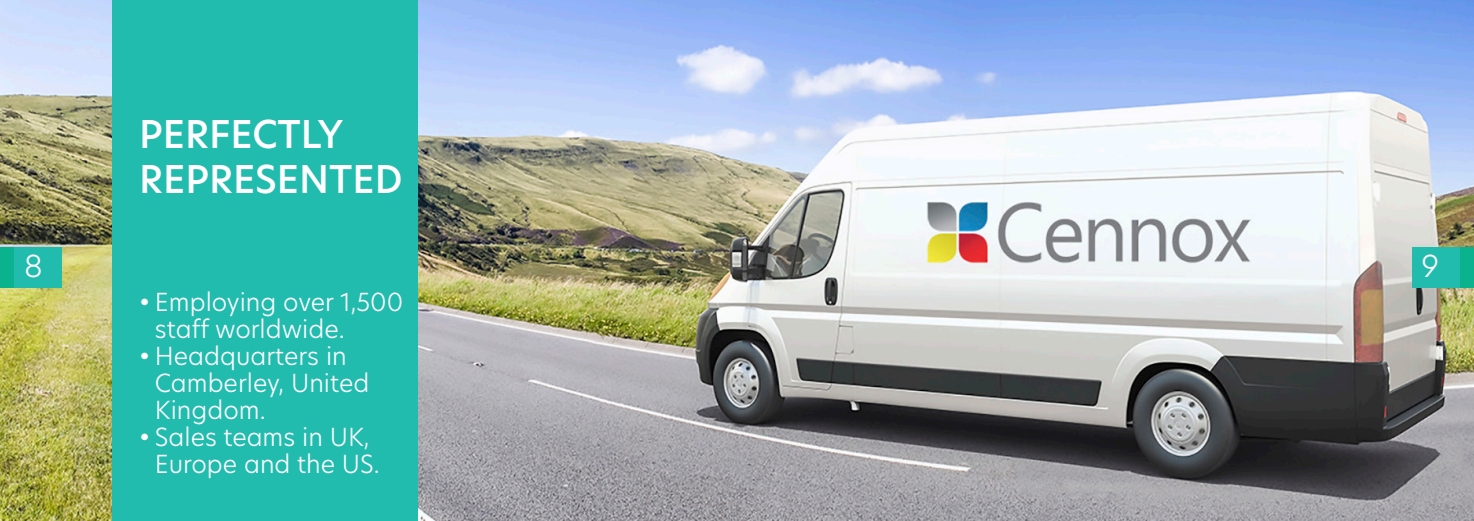
<style>
.page{position:relative;width:1474px;height:521px;background:#fff}
.page>*{position:absolute;margin:0;border:0;box-sizing:border-box;transform-origin:0 0}
.t1{font:500 37.62px/45.1px "Hero New";color:#fff}
.t2{font:300 29.75px "Hero New";color:#fff}
.t3{font:300 24.5px/27.1px "Hero New";color:#fff}
</style>
<div class="page">
<img style="left:0;top:0;width:1473px;height:521px">
<div style="left:112px;top:0;width:306px;height:521px;background:#22bcaf"></div>
<div style="left:0;top:247px;width:61px;height:40px;background:#22bcaf"></div>
<div style="left:0;top:247px;width:13px;height:40px;background:#0ab38d"></div>
<div style="left:1412px;top:247px;width:61px;height:40px;background:#22bcaf"></div>
<div style="left:1460px;top:247px;width:13px;height:40px;background:#0ab38d"></div>
<p class="t1" style="left:139px;top:111px;width:265px">PERFECTLY<br>REPRESENTED</p>
<p class="t2" style="left:24px;top:246px;width:20px">8</p>
<p class="t2" style="left:1421px;top:246px;width:19px">9</p>
<p class="t3" style="left:155px;top:287px;width:250px;text-indent:-16px">• Employing over 1,500 staff worldwide.</p>
<p class="t3" style="left:155px;top:342px;width:216px;text-indent:-16px">• Headquarters in<br>Camberley, United<br>Kingdom.</p>
<p class="t3" style="left:155px;top:423px;width:226px;text-indent:-16px">• Sales teams in UK,<br>Europe and the US.</p>
</div>
